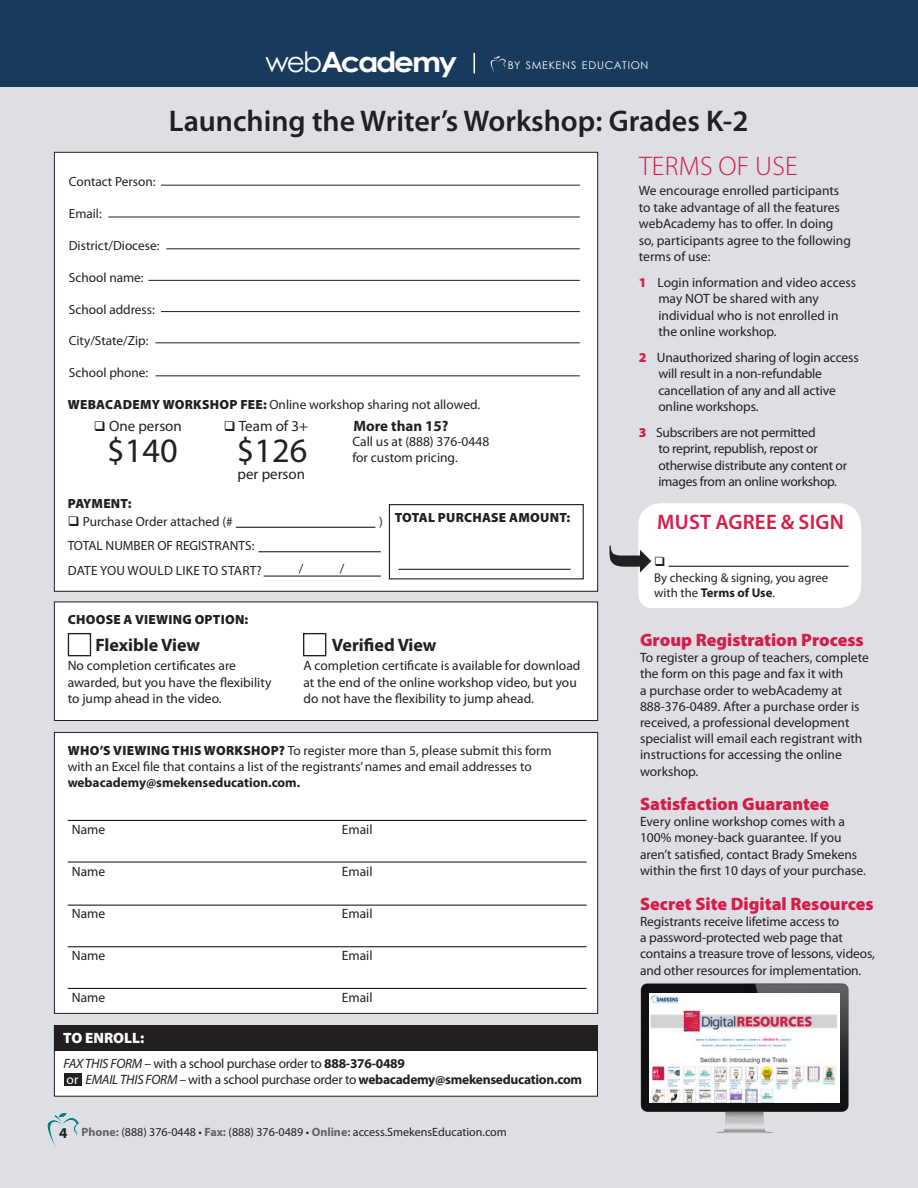
<style>
.page{position:relative;width:918px;height:1188px;background:#fff}
.page>*{position:absolute;margin:0;border:0;box-sizing:border-box;transform-origin:0 0}
.t1{font:34.35px "Myriad Pro";color:#231f20}
.t2{font:600 30px "Myriad Pro";color:#231f20}
.t3{font:700 28.05px "Century Gothic";letter-spacing:-.075em;color:#fff;scale:1.1 1}
.t4{font:300 27px "Myriad Pro";letter-spacing:.01em;color:#d61d47}
.t5{font:600 21px "Myriad Pro";letter-spacing:.01em;color:#d61d47}
.t6{font:900 18px "Myriad Pro";color:#d61d47}
.t7{font:700 18px "Myriad Pro";color:#231f20}
.t8{font:15px "Myriad Pro";color:#231f20}
.t9{font:700 15px "Myriad Pro";color:#231f20}
.t10{font:900 15px "Myriad Pro";color:#fff}
.t11{font:13.5px/16.2px "Myriad Pro";color:#231f20}
.t12{font:13.5px/16.5px "Myriad Pro";letter-spacing:-.02em;color:#231f20}
.t13{font:700 13.5px "Myriad Pro";letter-spacing:-.02em;color:#231f20}
.t14{font:13.5px "Myriad Pro";color:#fff}
.t15{font:13.35px/16px "Myriad Pro";color:#231f20}
.t16{font:900 13.35px "Myriad Pro";letter-spacing:.02em;color:#231f20}
.t17{font:13.35px "Myriad Pro";letter-spacing:.02em;color:#231f20}
.t18{font:12.75px/15.3px "Myriad Pro";color:#231f20}
.t19{font:12px "Myriad Pro";color:#231f20}
.t20{font:10.65px "Century Gothic";letter-spacing:.06em;color:#fff}
.s1{font-weight:400}
.s2{font-weight:900}
.s3{color:#fff}
.s4{font-weight:700}
.s5{font-style:italic}
.s6{font-weight:400;font-style:italic}
.s7{font-weight:700;color:#636366}
.s8{font-weight:900;color:#d61d47}
</style>
<div class="page">
<div style="left:0;top:87px;width:918px;height:1101px;background:#dedee5"></div>
<div style="left:0;top:0;width:918px;height:87px;background:#183b5d"></div>
<svg style="left:490px;top:56px;width:16px;height:17px"></svg>
<svg style="left:474px;top:53px;width:1px;height:20px"></svg>
<img style="left:46px;top:1109px;width:37px;height:38px">
<img style="left:635px;top:981px;width:216px;height:154px">
<img style="left:649px;top:993px;width:191px;height:109px">
<div style="left:54px;top:152px;width:544px;height:439px;background:#fff"></div>
<div style="left:54px;top:602px;width:544px;height:119px;background:#fff"></div>
<div style="left:54px;top:602px;width:544px;height:119px;border:1px solid #231f20"></div>
<div style="left:54px;top:732px;width:544px;height:281px;background:#fff"></div>
<div style="left:54px;top:732px;width:544px;height:282px;border:1px solid #231f20"></div>
<hr style="left:161px;top:185px;width:419px;height:1px;background:#231f20">
<hr style="left:108px;top:217px;width:472px;height:1px;background:#231f20">
<hr style="left:148px;top:280px;width:432px;height:1px;background:#231f20">
<hr style="left:166px;top:248px;width:414px;height:1px;background:#231f20">
<hr style="left:161px;top:311px;width:419px;height:1px;background:#231f20">
<hr style="left:155px;top:342px;width:425px;height:1px;background:#231f20">
<hr style="left:155px;top:375px;width:425px;height:1px;background:#231f20">
<hr style="left:68px;top:820px;width:519px;height:1px;background:#231f20">
<hr style="left:68px;top:861px;width:519px;height:2px;background:#231f20">
<hr style="left:68px;top:905px;width:519px;height:1px;background:#231f20">
<hr style="left:68px;top:946px;width:519px;height:1px;background:#231f20">
<hr style="left:68px;top:988px;width:519px;height:1px;background:#231f20">
<hr style="left:398px;top:569px;width:172px;height:1px;background:#231f20">
<div style="left:389px;top:504px;width:195px;height:75px;border:1px solid #231f20"></div>
<hr style="left:258px;top:551px;width:123px;height:1px;background:#231f20">
<hr style="left:264px;top:576px;width:117px;height:1px;background:#231f20">
<hr style="left:236px;top:527px;width:139px;height:1px;background:#231f20">
<div style="left:68px;top:633px;width:23px;height:23px;border:1px solid #231f20"></div>
<div style="left:303px;top:633px;width:23px;height:23px;border:1px solid #231f20"></div>
<div style="left:54px;top:1026px;width:543px;height:70px;background:#fff"></div>
<div style="left:54px;top:1025px;width:544px;height:72px;border:1px solid #231f20"></div>
<div style="left:54px;top:1025px;width:544px;height:26px;background:#231f20"></div>
<div style="left:65px;top:1074px;width:17px;height:12px;background:#231f20"></div>
<svg style="left:609px;top:503px;width:252px;height:105px"></svg>
<p class="t3" style="left:265px;top:41px;width:176px"><span class="s1">web</span>Academy</p>
<p class="t20" style="left:508px;top:58px;width:142px">BY SMEKENS EDUCATION</p>
<p class="t2" style="left:169px;top:101px;width:581px">Launching the Writer’s Workshop: Grades K-2</p>
<p class="t15" style="left:69px;top:173px;width:88px">Contact Person:</p>
<p class="t15" style="left:69px;top:205px;width:35px">Email:</p>
<p class="t15" style="left:69px;top:237px;width:92px">District/Diocese:</p>
<p class="t15" style="left:69px;top:269px;width:76px">School name:</p>
<p class="t15" style="left:69px;top:301px;width:88px">School address:</p>
<p class="t15" style="left:69px;top:333px;width:81px">City/State/Zip:</p>
<p class="t15" style="left:69px;top:365px;width:81px">School phone:</p>
<p class="t15" style="left:68px;top:396px;width:414px"><span class="s2">WEBACADEMY WORKSHOP FEE:</span> Online workshop sharing not allowed.</p>
<p class="t1" style="left:107px;top:429px;width:72px">$140</p>
<p class="t1" style="left:237px;top:429px;width:72px">$126</p>
<p class="t8" style="left:94px;top:416px;width:90px">❑ One person</p>
<p class="t8" style="left:224px;top:416px;width:86px">❑ Team of 3+</p>
<p class="t9" style="left:353px;top:416px;width:97px">More than 15?</p>
<p class="t8" style="left:238px;top:464px;width:69px">per person</p>
<p class="t11" style="left:352px;top:433px;width:138px">Call us at (888) 376-0448 for custom pricing.</p>
<p class="t16" style="left:68px;top:496px;width:65px">PAYMENT:</p>
<p class="t15" style="left:68px;top:513px;width:317px">❑ Purchase Order attached (#<span class="s3">______________________</span>)</p>
<p class="t15" style="left:68px;top:537px;width:188px">TOTAL NUMBER OF REGISTRANTS:</p>
<p class="t17" style="left:68px;top:562px;width:196px">DATE YOU WOULD LIKE TO START?</p>
<p class="t15" style="left:299px;top:560px;width:6px">/</p>
<p class="t15" style="left:340px;top:560px;width:6px">/</p>
<p class="t16" style="left:395px;top:510px;width:177px">TOTAL PURCHASE AMOUNT:</p>
<p class="t16" style="left:68px;top:612px;width:182px">CHOOSE A VIEWING OPTION:</p>
<p class="t7" style="left:95px;top:633px;width:106px">Flexible View</p>
<p class="t7" style="left:332px;top:633px;width:106px">Verified View</p>
<p class="t11" style="left:68px;top:658px;width:205px">No completion certificates are awarded, but you have the flexibility to jump ahead in the video.</p>
<p class="t11" style="left:303px;top:658px;width:279px">A completion certificate is available for download at the end of the online workshop video, but you do not have the flexibility to jump ahead.</p>
<p class="t15" style="left:68px;top:743px;width:486px"><span class="s2">WHO’S VIEWING THIS WORKSHOP?</span> To register more than 5, please submit this form with an Excel file that contains a list of the registrants’ names and email addresses to <span class="s4">webacademy@smekenseducation.com.</span></p>
<p class="t11" style="left:72px;top:821px;width:35px">Name</p>
<p class="t11" style="left:342px;top:821px;width:32px">Email</p>
<p class="t11" style="left:72px;top:863px;width:35px">Name</p>
<p class="t11" style="left:342px;top:863px;width:32px">Email</p>
<p class="t11" style="left:72px;top:905px;width:35px">Name</p>
<p class="t11" style="left:342px;top:905px;width:32px">Email</p>
<p class="t11" style="left:72px;top:947px;width:35px">Name</p>
<p class="t11" style="left:342px;top:947px;width:32px">Email</p>
<p class="t11" style="left:72px;top:989px;width:35px">Name</p>
<p class="t11" style="left:342px;top:989px;width:32px">Email</p>
<p class="t10" style="left:63px;top:1030px;width:83px">TO ENROLL:</p>
<p class="t12" style="left:64px;top:1055px;width:343px"><span class="s5">FAX THIS FORM</span> – with a school purchase order to <span class="s4">888-376-0489</span></p>
<p class="t13" style="left:86px;top:1071px;width:498px"><span class="s6">EMAIL THIS FORM –</span> <span class="s1">with a school purchase order to</span> webacademy@smekenseducation.com</p>
<p class="t14" style="left:67px;top:1071px;width:13px">or</p>
<p class="t9" style="left:59px;top:1124px;width:10px">4</p>
<p class="t19" style="left:82px;top:1125px;width:427px"><span class="s7">Phone:</span> (888) 376-0448 • <span class="s7">Fax:</span> (888) 376-0489 • <span class="s7">Online:</span> access.SmekensEducation.com</p>
<p class="t4" style="left:639px;top:151px;width:160px">TERMS OF USE</p>
<p class="t11" style="left:639px;top:182px;width:214px">We encourage enrolled participants to take advantage of all the features webAcademy has to offer. In doing so, participants agree to the following terms of use:</p>
<p class="t11" style="left:658px;top:274px;width:199px;text-indent:-20px"><span class="s8">1</span> Login information and video access may NOT be shared with any individual who is not enrolled in the online workshop.</p>
<p class="t11" style="left:658px;top:349px;width:202px;text-indent:-20px"><span class="s8">2</span> Unauthorized sharing of login access will result in a non-refundable cancellation of any and all active online workshops.</p>
<p class="t12" style="left:658px;top:424px;width:190px;text-indent:-20px"><span class="s8">3</span> Subscribers are not permitted<br>to reprint, republish, repost or otherwise distribute any content or images from an online workshop.</p>
<p class="t5" style="left:657px;top:508px;width:188px">MUST AGREE &amp; SIGN</p>
<p class="t18" style="left:654px;top:570px;width:176px">By checking &amp; signing, you agree with the <span class="s4">Terms of Use</span>.</p>
<p class="t6" style="left:640px;top:630px;width:225px">Group Registration Process</p>
<p class="t11" style="left:640px;top:649px;width:230px">To register a group of teachers, complete the form on this page and fax it with<br>a purchase order to webAcademy at 888-376-0489. After a purchase order is received, a professional development specialist will email each registrant with instructions for accessing the online workshop.</p>
<p class="t6" style="left:640px;top:794px;width:191px">Satisfaction Guarantee</p>
<p class="t11" style="left:640px;top:813px;width:227px">Every online workshop comes with a 100% money-back guarantee. If you aren’t satisfied, contact Brady Smekens within the first 10 days of your purchase.</p>
<p class="t6" style="left:640px;top:893px;width:235px">Secret Site Digital Resources</p>
<p class="t11" style="left:640px;top:913px;width:236px">Registrants receive lifetime access to<br>a password-protected web page that contains a treasure trove of lessons, videos, and other resources for implementation.</p>
</div>
